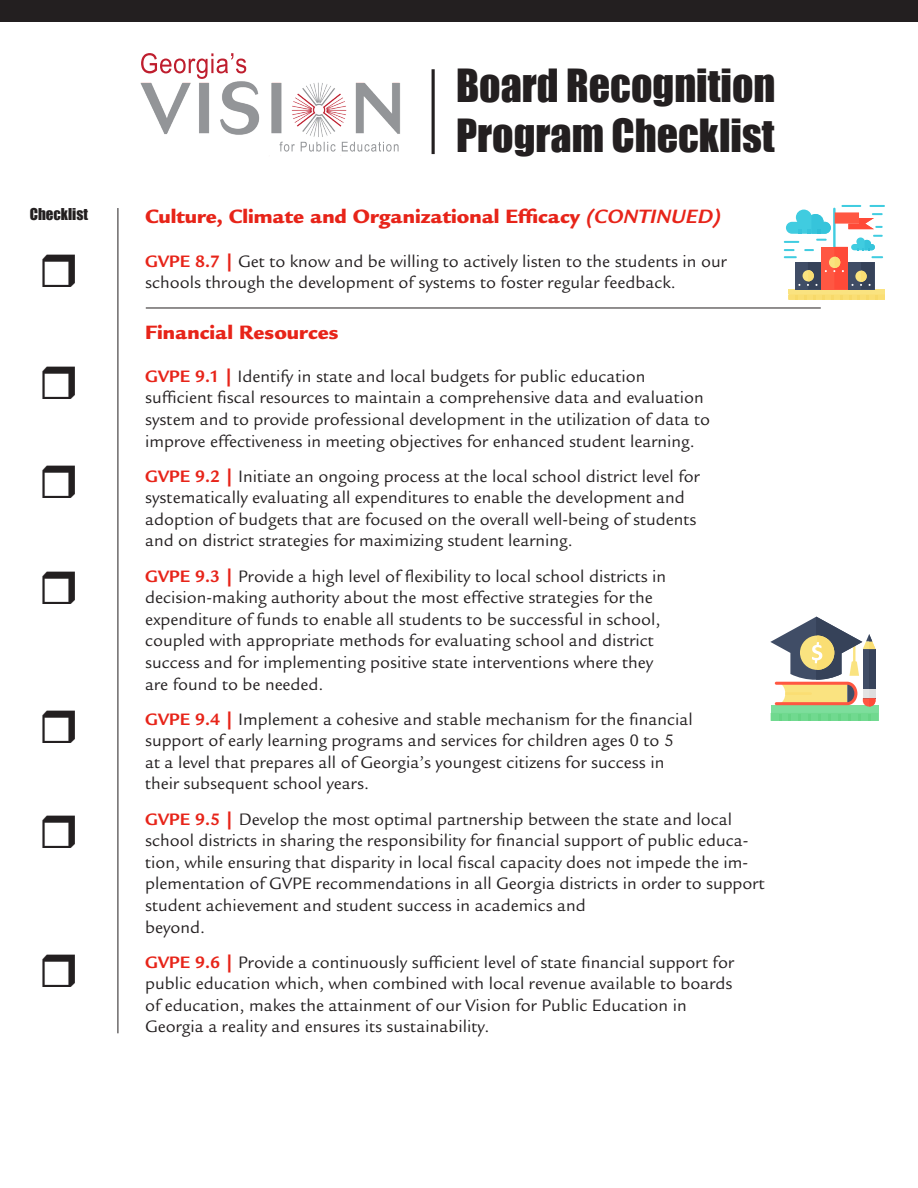
<style>
.page{position:relative;width:918px;height:1188px;background:#fff}
.page>*{position:absolute;margin:0;border:0;box-sizing:border-box;transform-origin:0 0}
.t1{font:42px/49.5px "Impact";color:#231f20}
.t2{font:900 21px "Legacy Sans";color:#e72419}
.t3{font:18px/21.6px "Legacy Sans";color:#231f20}
.t4{font:15px "Impact";color:#231f20}
.s1{font-weight:700;font-style:italic}
.s2{font-weight:700;color:#e72419}
</style>
<div class="page">
<div style="left:0;top:0;width:918px;height:21px;background:#231f20"></div>
<hr style="left:118px;top:208px;width:1px;height:825px;background:#231f20">
<hr style="left:146px;top:308px;width:675px;height:1px;background:#231f20">
<svg style="left:784px;top:205px;width:101px;height:95px"></svg>
<div style="left:771px;top:705px;width:107px;height:16px;background:#7dde9c"></div>
<svg style="left:771px;top:713px;width:107px;height:8px"></svg>
<svg style="left:770px;top:617px;width:106px;height:90px"></svg>
<img style="left:140px;top:53px;width:260px;height:103px">
<hr style="left:432px;top:69px;width:3px;height:85px;background:#231f20">
<p class="t4" style="left:30px;top:202px;width:60px">Checklist</p>
<p class="t1" style="left:456px;top:60px;width:321px">Board Recognition<br>Program Checklist</p>
<p class="t2" style="left:145px;top:204px;width:578px">Culture, Climate and Organizational Efficacy <span class="s1">(CONTINUED)</span></p>
<p class="t3" style="left:145px;top:250px;width:583px"><span class="s2">GVPE 8.7 |</span> Get to know and be willing to actively listen to the students in our schools through the development of systems to foster regular feedback.</p>
<p class="t2" style="left:145px;top:319px;width:195px">Financial Resources</p>
<p class="t3" style="left:145px;top:365px;width:566px"><span class="s2">GVPE 9.1 |</span> Identify in state and local budgets for public education sufficient fiscal resources to maintain a comprehensive data and evaluation system and to provide professional development in the utilization of data to improve effectiveness in meeting objectives for enhanced student learning.</p>
<p class="t3" style="left:145px;top:465px;width:556px"><span class="s2">GVPE 9.2 |</span> Initiate an ongoing process at the local school district level for systematically evaluating all expenditures to enable the development and adoption of budgets that are focused on the overall well-being of students and on district strategies for maximizing student learning.</p>
<p class="t3" style="left:145px;top:565px;width:523px"><span class="s2">GVPE 9.3 |</span> Provide a high level of flexibility to local school districts in decision-making authority about the most effective strategies for the expenditure of funds to enable all students to be successful in school, coupled with appropriate methods for evaluating school and district success and for implementing positive state interventions where they are found to be needed.</p>
<p class="t3" style="left:145px;top:708px;width:549px"><span class="s2">GVPE 9.4 |</span> Implement a cohesive and stable mechanism for the financial support of early learning programs and services for children ages 0 to 5 at a level that prepares all of Georgia’s youngest citizens for success in their subsequent school years.</p>
<p class="t3" style="left:145px;top:808px;width:621px"><span class="s2">GVPE 9.5 |</span> Develop the most optimal partnership between the state and local school districts in sharing the responsibility for financial support of public educa&shy;tion, while ensuring that disparity in local fiscal capacity does not impede the im&shy;plementation of GVPE recommendations in all Georgia districts in order to support student achievement and student success in academics and<br>beyond.</p>
<p class="t3" style="left:145px;top:951px;width:590px"><span class="s2">GVPE 9.6 |</span> Provide a continuously sufficient level of state financial support for public education which, when combined with local revenue available to boards of education, makes the attainment of our Vision for Public Education in Georgia a reality and ensures its sustainability.</p>
</div>
